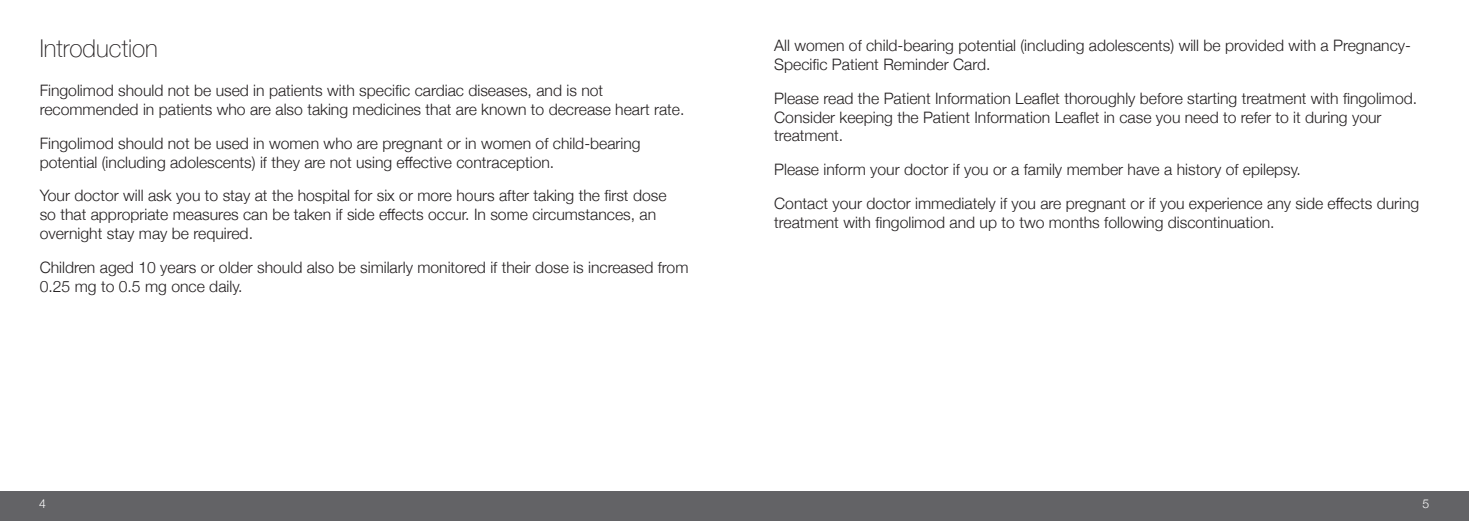
<style>
.page{position:relative;width:1469px;height:521px;background:#fff}
.page>*{position:absolute;margin:0;border:0;box-sizing:border-box;transform-origin:0 0}
.t1{font:100 24.5px "Helvetica Neue";color:#231f20}
.t2{font:300 15.75px/18.9px "Helvetica Neue";color:#231f20}
.t3{font:300 12.25px "Helvetica Neue";color:#fff}
</style>
<div class="page">
<div style="left:0;top:492px;width:734px;height:29px;background:#636366"></div>
<div style="left:734px;top:492px;width:734px;height:29px;background:#636366"></div>
<p class="t1" style="left:40px;top:30px;width:120px">Introduction</p>
<p class="t2" style="left:40px;top:80px;width:646px">Fingolimod should not be used in patients with specific cardiac diseases, and is not recommended in patients who are also taking medicines that are known to decrease heart rate.</p>
<p class="t2" style="left:40px;top:132px;width:602px">Fingolimod should not be used in women who are pregnant or in women of child-bearing potential (including adolescents) if they are not using effective contraception.</p>
<p class="t2" style="left:40px;top:185px;width:628px">Your doctor will ask you to stay at the hospital for six or more hours after taking the first dose so that appropriate measures can be taken if side effects occur. In some circumstances, an overnight stay may be required.</p>
<p class="t2" style="left:40px;top:257px;width:650px">Children aged 10 years or older should also be similarly monitored if their dose is increased from<br>0.25 mg to 0.5 mg once daily.</p>
<p class="t2" style="left:774px;top:35px;width:638px">All women of child-bearing potential (including adolescents) will be provided with a Pregnancy-<br>Specific Patient Reminder Card.</p>
<p class="t2" style="left:774px;top:87px;width:644px">Please read the Patient Information Leaflet thoroughly before starting treatment with fingolimod.<br>Consider keeping the Patient Information Leaflet in case you need to refer to it during your treatment.</p>
<p class="t2" style="left:774px;top:159px;width:528px">Please inform your doctor if you or a family member have a history of epilepsy.</p>
<p class="t2" style="left:774px;top:193px;width:646px">Contact your doctor immediately if you are pregnant or if you experience any side effects during treatment with fingolimod and up to two months following discontinuation.</p>
<p class="t3" style="left:39px;top:494px;width:8px">4</p>
<p class="t3" style="left:1422px;top:494px;width:8px">5</p>
</div>
